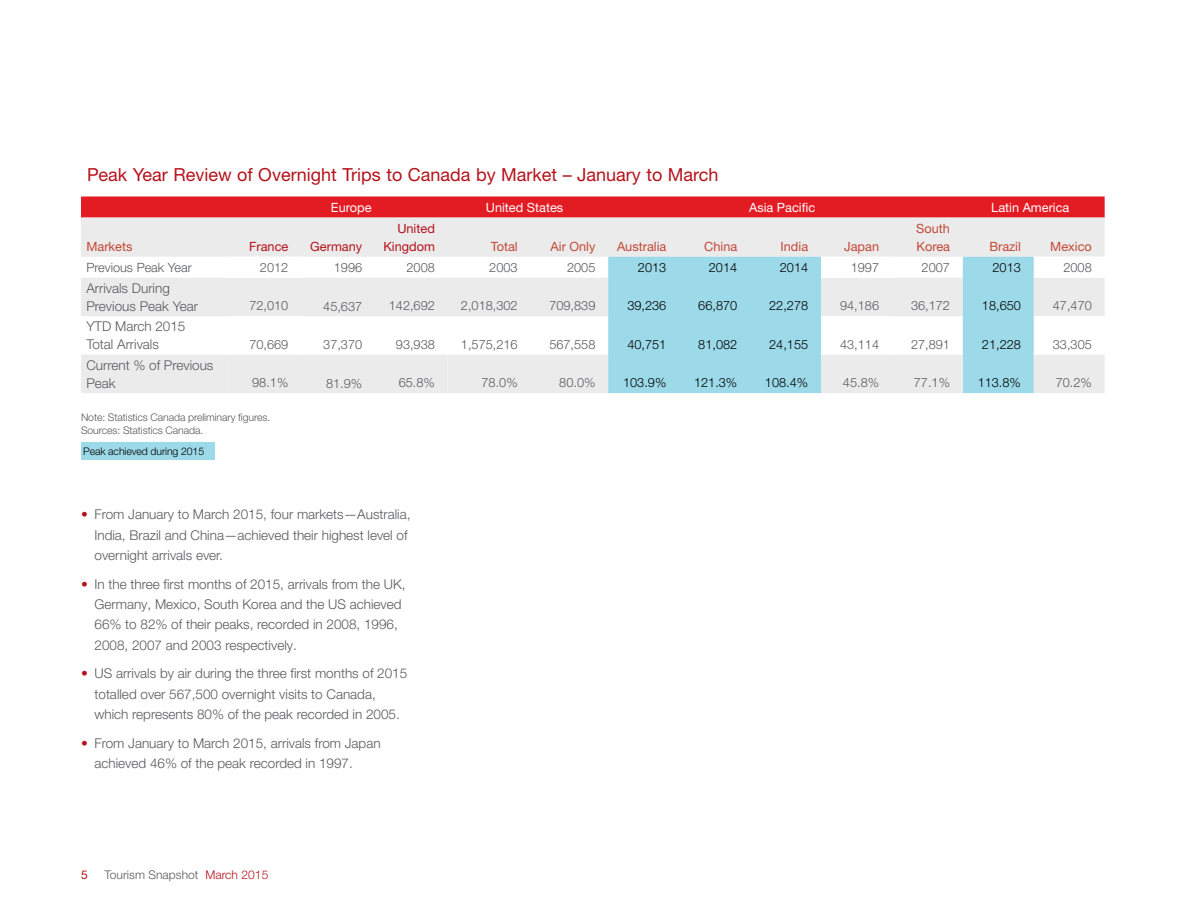
<style>
.page{position:relative;width:1188px;height:918px;background:#fff}
.page>*{position:absolute;margin:0;border:0;box-sizing:border-box;transform-origin:0 0}
.t1{font:18px "Helvetica Neue LT Pro";color:#b5121b}
.t2{font:300 13.5px/20.2px "Helvetica Neue LT Pro";color:#58595b}
.t3{font:300 12.75px "Helvetica Neue LT Pro";color:#58595b}
.t4{font:300 12.75px "Helvetica Neue LT Pro";color:#000}
.t5{font:12.75px/18px "Helvetica Neue LT Pro";color:#c24836}
.t6{font:12.75px "Helvetica Neue LT Pro";color:#fff}
.t7{font:12.75px/18px "Helvetica Neue LT Pro";color:#b5121b;text-align:right}
.t8{font:300 12px "Helvetica Neue LT Pro";letter-spacing:.005em;color:#58595b}
.t9{font:12px "Helvetica Neue LT Pro";color:#b5121b}
.t10{font:300 10.5px/13.5px "Helvetica Neue LT Pro";letter-spacing:-.01em;color:#58595b}
.t11{font:300 10.5px "Helvetica Neue LT Pro";letter-spacing:-.01em;color:#000}
.s1{color:#b5121b}
</style>
<div class="page">
<svg style="left:81px;top:196px;width:1024px;height:22px;background:#e4262e"></svg>
<svg style="left:81px;top:218px;width:1024px;height:175px;fill:#ebebec"></svg>
<svg style="left:228px;top:257px;width:877px;height:98px"></svg>
<svg style="left:608px;top:257px;width:426px;height:136px;fill:#9ddae9"></svg>
<svg style="left:81px;top:355px;width:882px;height:38px;background:#d8e6eb"></svg>
<div style="left:81px;top:442px;width:133px;height:17px;background:#9ddae9"></div>
<h1 class="t1" style="left:87px;top:163px;width:633px">Peak Year Review of Overnight Trips to Canada by Market – January to March</h1>
<p class="t6" style="left:331px;top:200px;width:42px">Europe</p>
<p class="t6" style="left:486px;top:199px;width:79px">United States</p>
<p class="t6" style="left:749px;top:199px;width:68px">Asia Pacific</p>
<p class="t6" style="left:991px;top:199px;width:80px">Latin America</p>
<p class="t5" style="left:86px;top:237px;width:48px">Markets</p>
<p class="t7" style="left:249px;top:237px;width:41px">France</p>
<p class="t7" style="left:310px;top:237px;width:53px">Germany</p>
<p class="t5" style="left:916px;top:219px;width:35px">South<br>Korea</p>
<p class="t7" style="left:383px;top:219px;width:53px">United<br>Kingdom</p>
<p class="t5" style="left:491px;top:237px;width:28px">Total</p>
<p class="t5" style="left:551px;top:237px;width:46px">Air Only</p>
<p class="t5" style="left:617px;top:237px;width:51px">Australia</p>
<p class="t5" style="left:704px;top:237px;width:35px">China</p>
<p class="t5" style="left:781px;top:237px;width:29px">India</p>
<p class="t5" style="left:844px;top:237px;width:36px">Japan</p>
<p class="t5" style="left:989px;top:237px;width:33px">Brazil</p>
<p class="t5" style="left:1050px;top:237px;width:43px">Mexico</p>
<p class="t3" style="left:86px;top:260px;width:107px">Previous Peak Year</p>
<p class="t3" style="left:260px;top:259px;width:30px">2012</p>
<p class="t3" style="left:334px;top:260px;width:30px">1996</p>
<p class="t3" style="left:407px;top:259px;width:30px">2008</p>
<p class="t3" style="left:489px;top:259px;width:30px">2003</p>
<p class="t3" style="left:567px;top:259px;width:30px">2005</p>
<p class="t4" style="left:638px;top:259px;width:30px">2013</p>
<p class="t4" style="left:709px;top:259px;width:30px">2014</p>
<p class="t4" style="left:780px;top:259px;width:30px">2014</p>
<p class="t3" style="left:851px;top:259px;width:30px">1997</p>
<p class="t3" style="left:922px;top:259px;width:30px">2007</p>
<p class="t4" style="left:993px;top:259px;width:30px">2013</p>
<p class="t3" style="left:1063px;top:259px;width:30px">2008</p>
<p class="t2" style="left:86px;top:279px;width:113px;line-height:18px">Arrivals During<br>Previous Peak Year</p>
<p class="t3" style="left:249px;top:298px;width:40px">72,010</p>
<p class="t3" style="left:323px;top:299px;width:40px">45,637</p>
<p class="t3" style="left:389px;top:298px;width:48px">142,692</p>
<p class="t3" style="left:461px;top:298px;width:58px">2,018,302</p>
<p class="t3" style="left:549px;top:298px;width:48px">709,839</p>
<p class="t4" style="left:627px;top:298px;width:40px">39,236</p>
<p class="t4" style="left:698px;top:298px;width:40px">66,870</p>
<p class="t4" style="left:769px;top:298px;width:40px">22,278</p>
<p class="t3" style="left:840px;top:298px;width:40px">94,186</p>
<p class="t3" style="left:911px;top:298px;width:40px">36,172</p>
<p class="t4" style="left:982px;top:298px;width:40px">18,650</p>
<p class="t3" style="left:1053px;top:298px;width:40px">47,470</p>
<p class="t2" style="left:86px;top:317px;width:101px;line-height:18px">YTD March 2015<br>Total Arrivals</p>
<p class="t3" style="left:249px;top:336px;width:40px">70,669</p>
<p class="t3" style="left:323px;top:337px;width:40px">37,370</p>
<p class="t3" style="left:396px;top:336px;width:40px">93,938</p>
<p class="t3" style="left:461px;top:336px;width:58px">1,575,216</p>
<p class="t3" style="left:549px;top:336px;width:48px">567,558</p>
<p class="t4" style="left:627px;top:336px;width:40px">40,751</p>
<p class="t4" style="left:698px;top:336px;width:40px">81,082</p>
<p class="t4" style="left:769px;top:336px;width:40px">24,155</p>
<p class="t3" style="left:840px;top:336px;width:40px">43,114</p>
<p class="t3" style="left:911px;top:336px;width:40px">27,891</p>
<p class="t4" style="left:982px;top:336px;width:40px">21,228</p>
<p class="t3" style="left:1053px;top:336px;width:40px">33,305</p>
<p class="t2" style="left:86px;top:356px;width:129px;line-height:18px">Current % of Previous<br>Peak</p>
<p class="t3" style="left:252px;top:375px;width:38px">98.1%</p>
<p class="t3" style="left:326px;top:375px;width:38px">81.9%</p>
<p class="t3" style="left:399px;top:375px;width:38px">65.8%</p>
<p class="t3" style="left:482px;top:375px;width:38px">78.0%</p>
<p class="t3" style="left:559px;top:375px;width:38px">80.0%</p>
<p class="t4" style="left:623px;top:375px;width:45px">103.9%</p>
<p class="t4" style="left:694px;top:375px;width:45px">121.3%</p>
<p class="t4" style="left:765px;top:375px;width:45px">108.4%</p>
<p class="t3" style="left:843px;top:375px;width:38px">45.8%</p>
<p class="t3" style="left:914px;top:375px;width:38px">77.1%</p>
<p class="t4" style="left:978px;top:375px;width:45px">113.8%</p>
<p class="t3" style="left:1056px;top:375px;width:38px">70.2%</p>
<p class="t10" style="left:81px;top:410px;width:191px">Note: Statistics Canada preliminary figures.<br>Sources: Statistics Canada.</p>
<p class="t11" style="left:83px;top:444px;width:123px">Peak achieved during 2015</p>
<p class="t2" style="left:94px;top:504px;width:318px;text-indent:-14px"><span class="s1">•</span> From January to March 2015, four markets—Australia,<br>India, Brazil and China—achieved their highest level of overnight arrivals ever.</p>
<p class="t2" style="left:94px;top:574px;width:313px;text-indent:-14px"><span class="s1">•</span> In the three first months of 2015, arrivals from the UK, Germany, Mexico, South Korea and the US achieved 66% to 82% of their peaks, recorded in 2008, 1996, 2008, 2007 and 2003 respectively.</p>
<p class="t2" style="left:94px;top:663px;width:314px;text-indent:-14px"><span class="s1">•</span> US arrivals by air during the three first months of 2015 totalled over 567,500 overnight visits to Canada, which represents 80% of the peak recorded in 2005.</p>
<p class="t2" style="left:94px;top:733px;width:288px;text-indent:-14px"><span class="s1">•</span> From January to March 2015, arrivals from Japan achieved 46% of the peak recorded in 1997.</p>
<p class="t9" style="left:81px;top:867px;width:8px">5</p>
<p class="t8" style="left:104px;top:867px;width:165px">Tourism Snapshot <span class="s1">March 2015</span></p>
</div>
